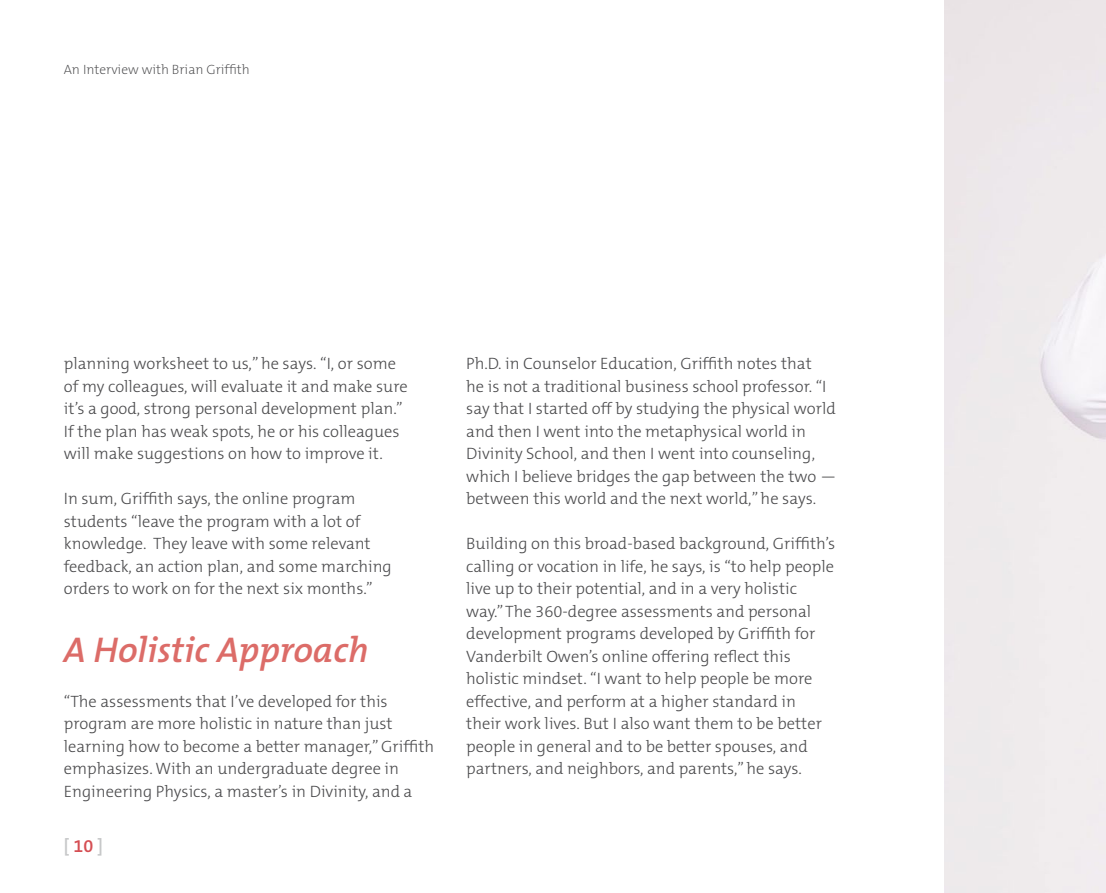
<style>
.page{position:relative;width:1106px;height:893px;background:#fff}
.page>*{position:absolute;margin:0;border:0;box-sizing:border-box;transform-origin:0 0}
.t1{font:italic 600 36px "The Mix B6";color:#dc6c68}
.t2{font:600 18px "The Mix B6";color:#c6c7c8}
.t3{font:300 16.5px/22.5px "The Mix B3";color:#4b4b4d}
.t4{font:200 13.5px "The Mix B2";color:#4b4b4d}
.s1{color:#d54e53}
</style>
<div class="page">
<p class="t4" style="left:64px;top:62px;width:187px">An Interview with Brian Griffith</p>
<p class="t3" style="left:64px;top:353px;width:345px">planning worksheet to us,” he says. “I, or some of my colleagues, will evaluate it and make sure it’s a good, strong personal development plan.” If the plan has weak spots, he or his colleagues will make suggestions on how to improve it.</p>
<p class="t3" style="left:64px;top:488px;width:329px">In sum, Griffith says, the online program students “leave the program with a lot of knowledge. They leave with some relevant feedback, an action plan, and some marching orders to work on for the next six months.”</p>
<h1 class="t1" style="left:64px;top:630px;width:306px">A Holistic Approach</h1>
<p class="t3" style="left:64px;top:690px;width:372px">“The assessments that I’ve developed for this program are more holistic in nature than just learning how to become a better manager,” Griffith emphasizes. With an undergraduate degree in Engineering Physics, a master’s in Divinity, and a</p>
<p class="t2" style="left:64px;top:837px;width:41px">[<span class="s1">10</span> ]</p>
<p class="t3" style="left:466px;top:353px;width:372px">Ph.D. in Counselor Education, Griffith notes that<br>he is not a traditional business school professor. “I say that I started off by studying the physical world and then I went into the metaphysical world in Divinity School, and then I went into counseling, which I believe bridges the gap between the two — between this world and the next world,” he says.</p>
<p class="t3" style="left:466px;top:533px;width:370px">Building on this broad-based background, Griffith’s calling or vocation in life, he says, is “to help people live up to their potential, and in a very holistic way.” The 360-degree assessments and personal development programs developed by Griffith for Vanderbilt Owen’s online offering reflect this holistic mindset. “I want to help people be more effective, and perform at a higher standard in<br>their work lives. But I also want them to be better people in general and to be better spouses, and partners, and neighbors, and parents,” he says.</p>
</div>
